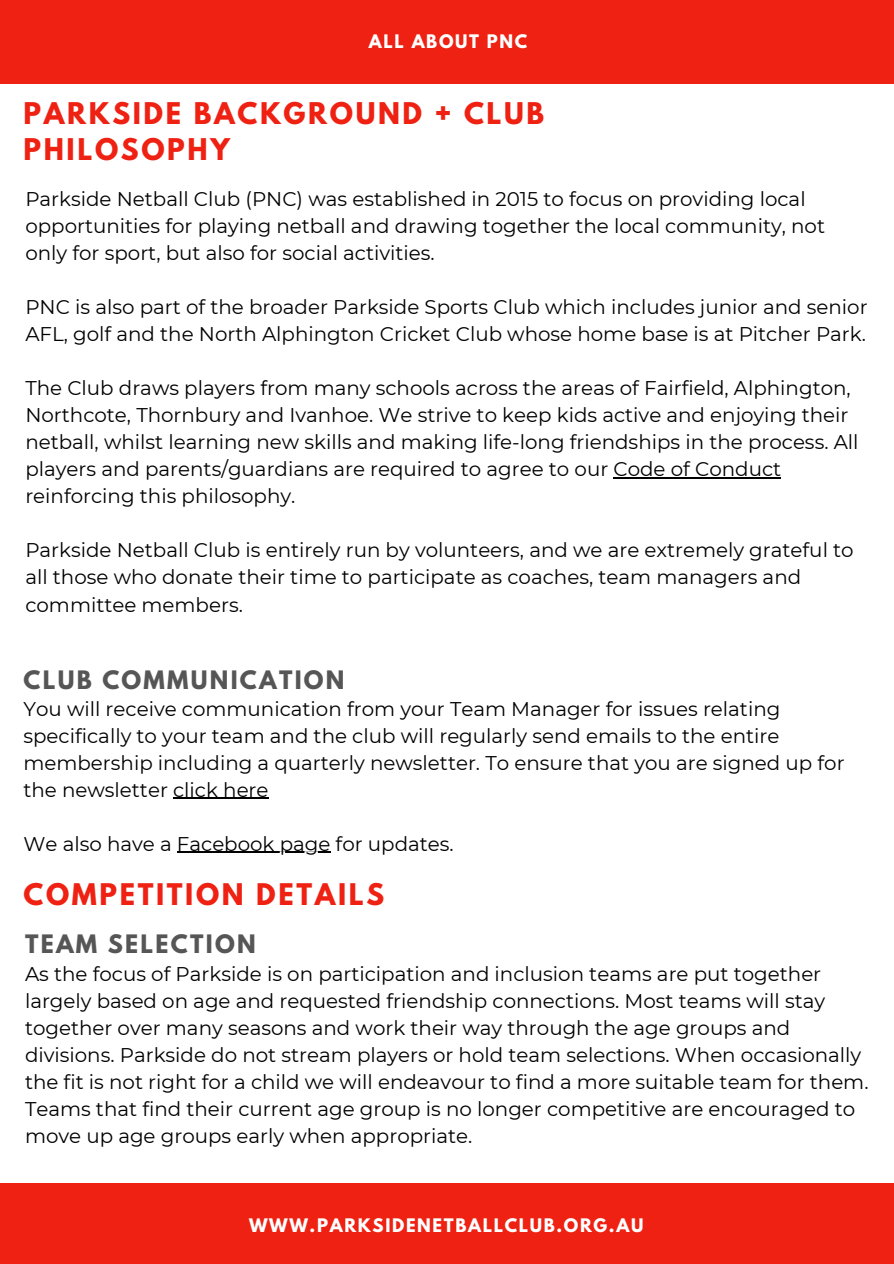
<style>
.page{position:relative;width:894px;height:1264px;background:#fff}
.page>*{position:absolute;margin:0;border:0;box-sizing:border-box;transform-origin:0 0}
.t1{font:700 26.55px/36px "League Spartan";letter-spacing:.1em;color:#ee2112}
.t2{font:700 26.4px "League Spartan";letter-spacing:.1em;color:#ee2112}
.t3{font:700 22.5px "League Spartan";letter-spacing:.1em;color:#565656}
.t4{font:19.8px/27px "Montserrat";color:#000}
.t5{font:700 16.5px "League Spartan";letter-spacing:.1em;color:#fff}
</style>
<div class="page">
<div style="left:0;top:0;width:893px;height:83px;background:#ee2112"></div>
<div style="left:0;top:1183px;width:893px;height:80px;background:#ee2112"></div>
<hr style="left:613px;top:477px;width:168px;height:1px;background:#000">
<hr style="left:173px;top:797px;width:95px;height:1px;background:#000">
<hr style="left:177px;top:851px;width:153px;height:2px;background:#000">
<p class="t5" style="left:369px;top:33px;width:160px">ALL ABOUT PNC</p>
<p class="t1" style="left:23px;top:98px;width:522px">PARKSIDE BACKGROUND + CLUB<br>PHILOSOPHY</p>
<p class="t4" style="left:25px;top:185px;width:801px">Parkside Netball Club (PNC) was established in 2015 to focus on providing local opportunities for playing netball and drawing together the local community, not only for sport, but also for social activities.</p>
<p class="t4" style="left:25px;top:293px;width:843px">PNC is also part of the broader Parkside Sports Club which includes junior and senior<br>AFL, golf and the North Alphington Cricket Club whose home base is at Pitcher Park.</p>
<p class="t4" style="left:25px;top:374px;width:834px">The Club draws players from many schools across the areas of Fairfield, Alphington, Northcote, Thornbury and Ivanhoe. We strive to keep kids active and enjoying their netball, whilst learning new skills and making life-long friendships in the process. All players and parents/guardians are required to agree to our Code of Conduct reinforcing this philosophy.</p>
<p class="t4" style="left:25px;top:537px;width:829px">Parkside Netball Club is entirely run by volunteers, and we are extremely grateful to all those who donate their time to participate as coaches, team managers and committee members.</p>
<p class="t3" style="left:23px;top:669px;width:322px">CLUB COMMUNICATION</p>
<p class="t4" style="left:23px;top:695px;width:822px">You will receive communication from your Team Manager for issues relating specifically to your team and the club will regularly send emails to the entire membership including a quarterly newsletter. To ensure that you are signed up for the newsletter click here</p>
<p class="t4" style="left:23px;top:830px;width:431px">We also have a Facebook page for updates.</p>
<p class="t2" style="left:23px;top:880px;width:362px">COMPETITION DETAILS</p>
<p class="t3" style="left:25px;top:932px;width:232px">TEAM SELECTION</p>
<p class="t4" style="left:25px;top:960px;width:844px">As the focus of Parkside is on participation and inclusion teams are put together largely based on age and requested friendship connections. Most teams will stay together over many seasons and work their way through the age groups and divisions. Parkside do not stream players or hold team selections. When occasionally the fit is not right for a child we will endeavour to find a more suitable team for them.<br>Teams that find their current age group is no longer competitive are encouraged to move up age groups early when appropriate.</p>
<p class="t5" style="left:249px;top:1216px;width:396px">WWW.PARKSIDENETBALLCLUB.ORG.AU</p>
</div>
